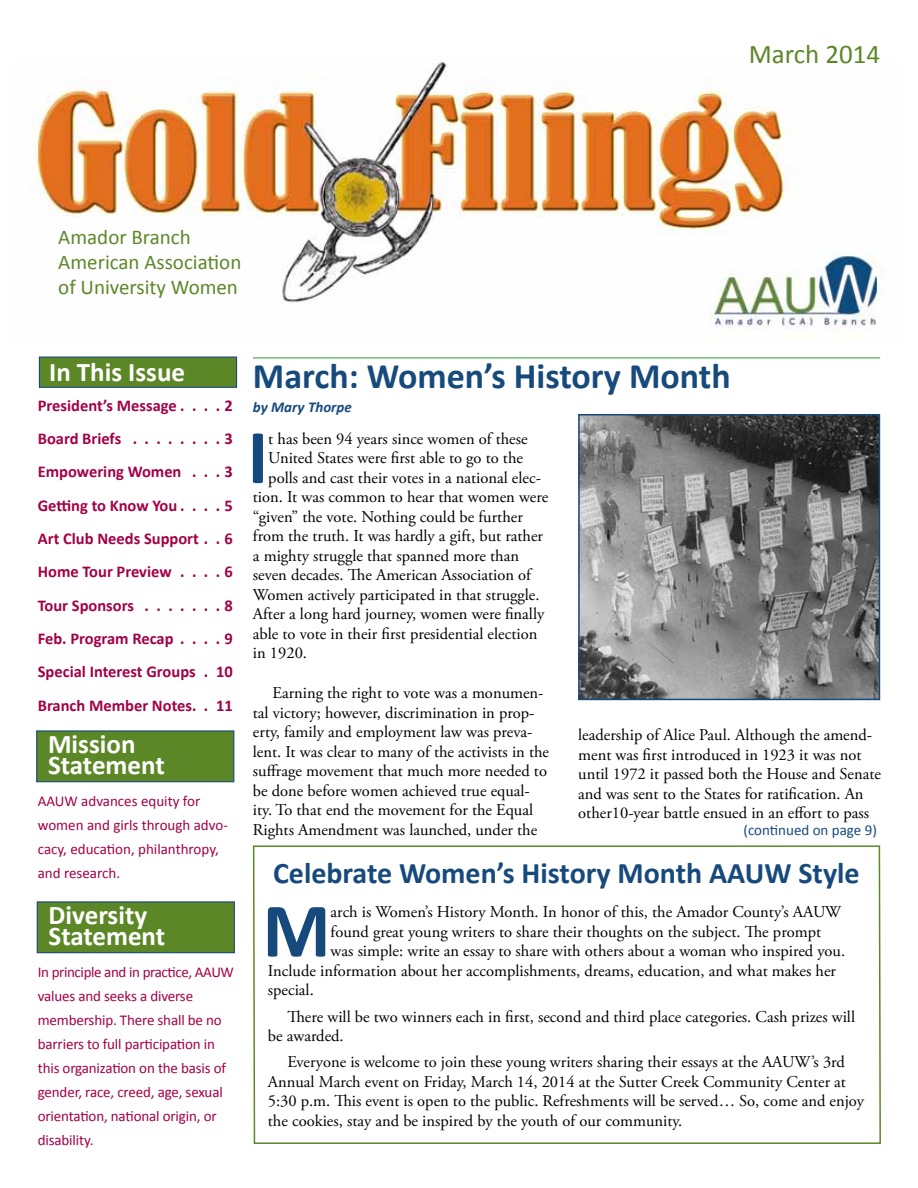
<style>
.page{position:relative;width:918px;height:1188px;background:#fff}
.page>*{position:absolute;margin:0;border:0;box-sizing:border-box;transform-origin:0 0}
.t1{font:700 78px "Calibri";color:#174a7c}
.t2{font:700 36px "Calibri";color:#174a7c}
.t3{font:700 30px "Calibri";color:#174a7c}
.t4{font:700 27px/21px "Calibri";color:#fff}
.t5{font:27px "Calibri";color:#5c8727}
.t6{font:21px/25.2px "Calibri";color:#5c8727}
.t7{font:16.5px/19.5px "Adobe Garamond Pro";color:#000}
.t8{font:700 16.5px/33.3px "Calibri";color:#a30046;text-align:justify}
.t9{font:15px/24px "Calibri";letter-spacing:-.01em;color:#a30046}
.t10{font:15px "Calibri";color:#174a7c}
.t11{font:italic 700 15px "Calibri";color:#174a7c}
</style>
<div class="page">
<img style="left:32px;top:60px;width:853px;height:271px">
<div style="left:39px;top:357px;width:198px;height:31px;background:#5c8727;border:1px solid #174a7c"></div>
<div style="left:36px;top:730px;width:198px;height:52px;background:#5c8727;border:1px solid #174a7c"></div>
<div style="left:37px;top:901px;width:198px;height:52px;background:#5c8727;border:1px solid #174a7c"></div>
<hr style="left:253px;top:357px;width:627px;height:1px;background:#41ad49">
<svg style="left:252px;top:845px;width:629px;height:299px"></svg>
<img style="left:581px;top:417px;width:296px;height:280px">
<div style="left:578px;top:414px;width:302px;height:286px;border:2px solid #174a7c"></div>
<h3 class="t5" style="left:749px;top:37px;width:133px">March 2014</h3>
<p class="t6" style="left:58px;top:224px;width:185px">Amador Branch<br>American Association of University Women</p>
<h3 class="t4" style="left:49px;top:361px;width:138px">In This Issue</h3>
<p class="t8" style="left:38px;top:389px;width:141px">President’s Message</p>
<p class="t8" style="left:38px;top:389px;width:197px;text-indent:187px">2<br>Board Briefs . . . . . . . . 3<br>Empowering Women . . . 3<br>Getting to Know You</p>
<p class="t8" style="left:224px;top:489px;width:10px">5</p>
<p class="t8" style="left:38px;top:522px;width:163px">Art Club Needs Support</p>
<p class="t8" style="left:38px;top:522px;width:197px;text-indent:187px">6<br>Home Tour Preview . . . . 6<br>Tour Sponsors . . . . . . . 8<br>Feb. Program Recap</p>
<p class="t8" style="left:38px;top:622px;width:197px;text-indent:187px">9<br>Special Interest Groups . 10<br>Branch Member Notes. . 11</p>
<h3 class="t4" style="left:48px;top:734px;width:118px">Mission<br>Statement</h3>
<p class="t9" style="left:38px;top:790px;width:192px">AAUW advances equity for women and girls through advo&shy;cacy, education, philanthropy, and research.</p>
<h3 class="t4" style="left:49px;top:905px;width:118px">Diversity<br>Statement</h3>
<p class="t9" style="left:38px;top:960px;width:198px">In principle and in practice, AAUW values and seeks a diverse membership. There shall be no barriers to full participation in this organization on the basis of gender, race, creed, age, sexual orientation, national origin, or disability.</p>
<h2 class="t2" style="left:253px;top:353px;width:479px">March: Women’s History Month</h2>
<p class="t11" style="left:253px;top:398px;width:100px">by Mary Thorpe</p>
<h1 class="t1" style="left:248px;top:407px;width:22px">I</h1>
<p class="t7" style="left:268px;top:430px;width:261px">t has been 94 years since women of these</p>
<p class="t7" style="left:268px;top:449px;width:256px">United States were first able to go to the</p>
<p class="t7" style="left:268px;top:469px;width:274px">polls and cast their votes in a national elec-</p>
<p class="t7" style="left:253px;top:488px;width:297px">tion. It was common to hear that women were</p>
<p class="t7" style="left:253px;top:508px;width:271px">“given” the vote. Nothing could be further</p>
<p class="t7" style="left:253px;top:527px;width:292px">from the truth. It was hardly a gift, but rather</p>
<p class="t7" style="left:253px;top:547px;width:268px">a mighty struggle that spanned more than</p>
<p class="t7" style="left:253px;top:566px;width:280px">seven decades. The American Association of</p>
<p class="t7" style="left:253px;top:586px;width:288px">Women actively participated in that struggle.</p>
<p class="t7" style="left:253px;top:605px;width:293px">After a long hard journey, women were finally</p>
<p class="t7" style="left:253px;top:625px;width:286px">able to vote in their first presidential election</p>
<p class="t7" style="left:253px;top:644px;width:56px">in 1920.</p>
<p class="t7" style="left:253px;top:684px;width:298px;text-indent:20px">Earning the right to vote was a monumen&shy;tal victory; however, discrimination in prop&shy;erty, family and employment law was preva&shy;lent. It was clear to many of the activists in the suffrage movement that much more needed to be done before women achieved true equal&shy;ity. To that end the movement for the Equal Rights Amendment was launched, under the</p>
<p class="t7" style="left:578px;top:726px;width:304px">leadership of Alice Paul. Although the amend&shy;ment was first introduced in 1923 it was not until 1972 it passed both the House and Senate and was sent to the States for ratification. An other10-year battle ensued in an effort to pass</p>
<p class="t10" style="left:743px;top:820px;width:135px">(continued on page 9)</p>
<h3 class="t3" style="left:273px;top:854px;width:588px">Celebrate Women’s History Month AAUW Style</h3>
<h1 class="t1" style="left:263px;top:881px;width:70px">M</h1>
<p class="t7" style="left:331px;top:903px;width:512px">arch is Women’s History Month. In honor of this, the Amador County’s AAUW</p>
<p class="t7" style="left:331px;top:923px;width:492px">found great young writers to share their thoughts on the subject. The prompt</p>
<p class="t7" style="left:331px;top:942px;width:516px">was simple: write an essay to share with others about a woman who inspired you.</p>
<p class="t7" style="left:268px;top:962px;width:570px">Include information about her accomplishments, dreams, education, and what makes her</p>
<p class="t7" style="left:268px;top:981px;width:47px">special.</p>
<p class="t7" style="left:268px;top:1007px;width:589px;text-indent:20px">There will be two winners each in first, second and third place categories. Cash prizes will be awarded.</p>
<p class="t7" style="left:268px;top:1053px;width:598px;text-indent:20px">Everyone is welcome to join these young writers sharing their essays at the AAUW’s 3rd Annual March event on Friday, March 14, 2014 at the Sutter Creek Community Center at 5:30 p.m. This event is open to the public. Refreshments will be served… So, come and enjoy the cookies, stay and be inspired by the youth of our community.</p>
</div>
